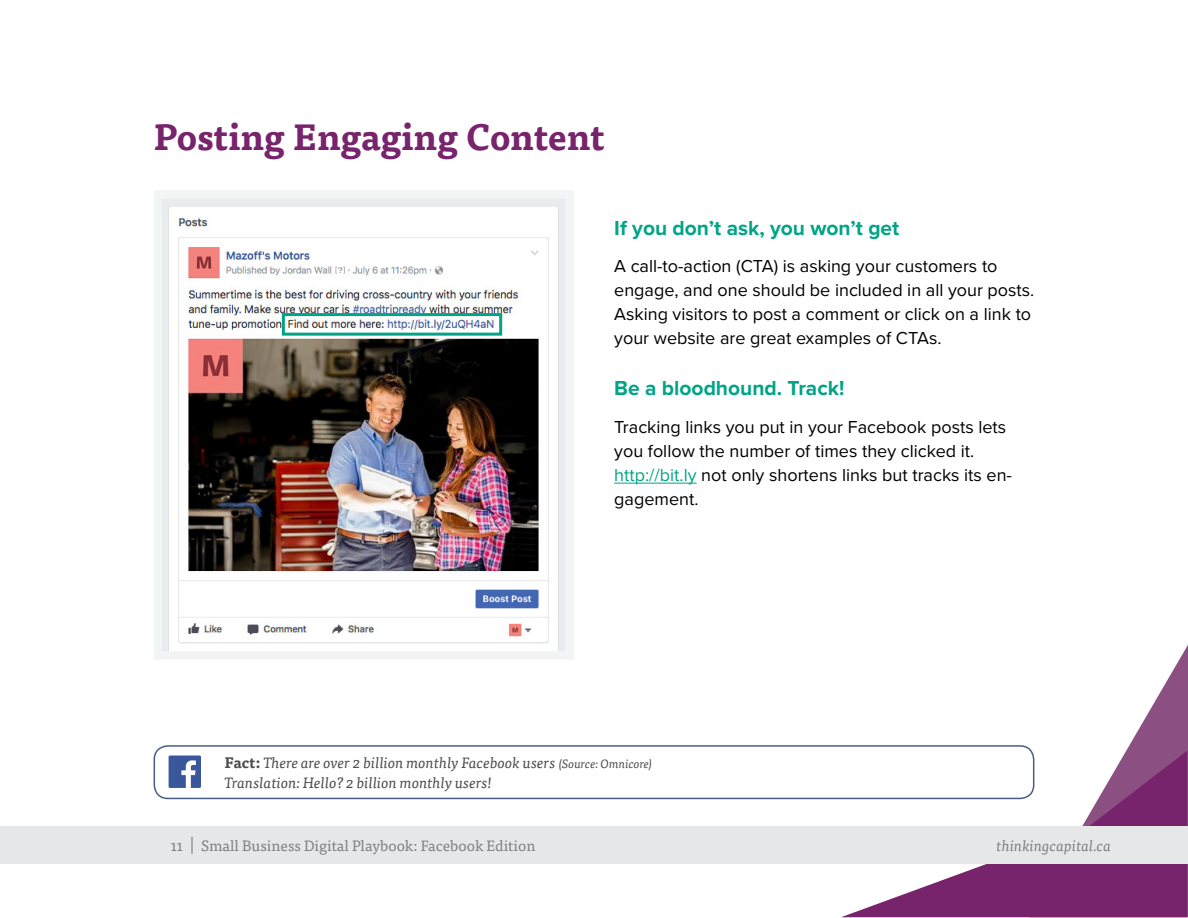
<style>
.page{position:relative;width:1188px;height:918px;background:#fff}
.page>*{position:absolute;margin:0;border:0;box-sizing:border-box;transform-origin:0 0}
.t1{font:700 36px "Tisa Pro";color:#77246c}
.t2{font:700 21px "Proxima Nova";color:#01a487}
.t3{font:18px/24px "Proxima Nova";color:#000}
.t4{font:italic 15px/19.5px "Tisa Pro";color:#4d4d4f}
.t5{font:15px "Tisa Pro";color:#808285}
.t6{font:italic 15px "Tisa Pro";color:#808285}
.s1{color:#01a487}
.s2{font-weight:700;font-style:normal}
.s3{font-size:12px}
</style>
<div class="page">
<svg style="left:1029px;top:645px;width:159px;height:272px"></svg>
<svg style="left:841px;top:751px;width:346px;height:166px"></svg>
<div style="left:0;top:827px;width:1188px;height:37px;background:#e6e7e8"></div>
<svg style="left:191px;top:837px;width:2px;height:17px"></svg>
<hr style="left:614px;top:483px;width:83px;height:1px;background:#01a487">
<img style="left:163px;top:199px;width:402px;height:452px">
<div style="left:154px;top:190px;width:420px;height:470px;border:8px solid #f3f4f4"></div>
<img style="left:280px;top:312px;width:224px;height:25px">
<div style="left:154px;top:745px;width:880px;height:54px;border:2px solid #475d87;border-radius:14px"></div>
<div style="left:169px;top:756px;width:32px;height:32px;background:#39579a"></div>
<svg style="left:181px;top:760px;width:15px;height:28px"></svg>
<h1 class="t1" style="left:154px;top:108px;width:453px">Posting Engaging Content</h1>
<p class="t2" style="left:614px;top:215px;width:287px">If you don’t ask, you won’t get</p>
<p class="t3" style="left:614px;top:255px;width:422px">A call-to-action (CTA) is asking your customers to engage, and one should be included in all your posts.<br>Asking visitors to post a comment or click on a link to your website are great examples of CTAs.</p>
<p class="t2" style="left:614px;top:376px;width:232px">Be a bloodhound. Track!</p>
<p class="t3" style="left:614px;top:415px;width:399px">Tracking links you put in your Facebook posts lets you follow the number of times they clicked it. <span class="s1">http://bit.ly</span> not only shortens links but tracks its en&shy;gagement.</p>
<p class="t4" style="left:225px;top:752px;width:429px"><span class="s2">Fact:</span> There are over 2 billion monthly Facebook users <span class="s3">(Source: Omnicore)<br></span>Translation: Hello? 2 billion monthly users!</p>
<p class="t5" style="left:171px;top:834px;width:366px">11 Small Business Digital Playbook: Facebook Edition</p>
<p class="t6" style="left:997px;top:835px;width:116px">thinkingcapital.ca</p>
</div>
